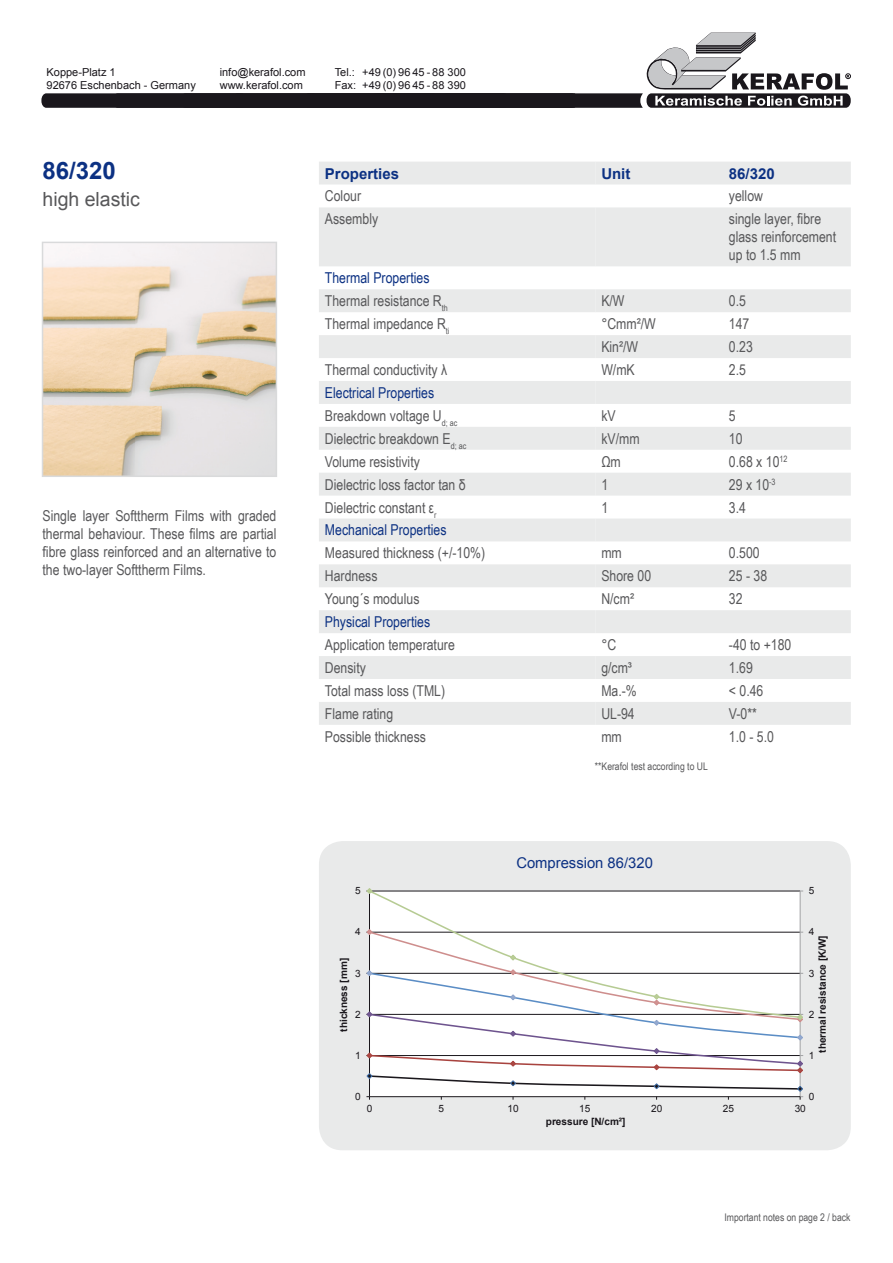
<style>
.page{position:relative;width:893px;height:1263px;background:#fff}
.page>*{position:absolute;margin:0;border:0;box-sizing:border-box;transform-origin:0 0}
.t1{font:700 24px "Arial";color:#0c3183}
.t2{font:19.5px "Arial";color:#58585a}
.t3{font:15px/23px "Arial Narrow";color:#58585a}
.t4{font:700 15px "Arial";color:#0c3183}
.t5{font:15px "Arial Narrow";color:#0c3183}
.t6{font:14.85px "Arial";color:#0c3183}
.t7{font:10.95px/13.2px "Arial";color:#1a171c}
.t8{font:10.5px "Arial Narrow";color:#58585a}
.t9{font:700 10.05px "Arial";color:#1a171c}
.t10{font:10.05px "Arial";color:#1a171c}
.s1{color:#0c3183}
</style>
<div class="page">
<svg style="left:41px;top:33px;width:810px;height:75px"></svg>
<div style="left:319px;top:841px;width:532px;height:309px;background:#e9eaea;border-radius:24px"></div>
<svg style="left:366px;top:929px;width:3px;height:6px"></svg>
<div style="left:369px;top:891px;width:432px;height:78px;background:#fff"></div>
<svg style="left:366px;top:888px;width:7px;height:6px"></svg>
<svg style="left:510px;top:954px;width:6px;height:7px"></svg>
<svg style="left:366px;top:969px;width:437px;height:131px;background:#eeeced"></svg>
<svg style="left:42px;top:242px;width:235px;height:235px;background:#e8dac9"></svg>
<svg style="left:595px;top:162px;width:256px;height:563px;fill:#e9eaea"></svg>
<svg style="left:319px;top:162px;width:276px;height:563px;fill:#e9eaea"></svg>
<p class="t7" style="left:220px;top:66px;width:87px">info@kerafol.com www.kerafol.com</p>
<p class="t7" style="left:362px;top:66px;width:105px">+49 (0) 96 45 - 88 300 +49 (0) 96 45 - 88 390</p>
<p class="t7" style="left:47px;top:66px;width:151px">Koppe-Platz 1<br>92676 Eschenbach - Germany</p>
<p class="t7" style="left:335px;top:66px;width:23px">Tel.:<br>Fax:</p>
<h1 class="t1" style="left:43px;top:155px;width:75px">86/320</h1>
<h2 class="t2" style="left:43px;top:186px;width:99px">high elastic</h2>
<p class="t3" style="left:43px;top:506px;width:235px;line-height:18px;text-align:justify">Single layer Softtherm Films with graded thermal behaviour. These films are partial fibre glass reinforced and an alternative to the two-layer Softtherm Films.</p>
<p class="t4" style="left:325px;top:163px;width:76px">Properties</p>
<p class="t3" style="left:325px;top:184px;width:55px">Colour<br>Assembly</p>
<p class="t3" style="left:325px;top:266px;width:126px"><span class="s1">Thermal Properties<br></span>Thermal resistance R<sub>th<br></sub>Thermal impedance R<sub>ti</sub></p>
<p class="t3" style="left:325px;top:358px;width:124px">Thermal conductivity λ</p>
<p class="t3" style="left:325px;top:381px;width:143px"><span class="s1">Electrical Properties<br></span>Breakdown voltage U<sub>d;</sub> <sub>ac<br></sub>Dielectric breakdown E<sub>d;</sub> <sub>ac<br></sub>Volume resistivity<br>Dielectric loss factor tan δ<br>Dielectric constant ε<sub>r<br></sub><span class="s1">Mechanical Properties</span></p>
<p class="t3" style="left:325px;top:541px;width:162px">Measured thickness (+/-10%)<br>Hardness<br>Young´s modulus</p>
<p class="t5" style="left:325px;top:611px;width:107px">Physical Properties</p>
<p class="t3" style="left:325px;top:633px;width:131px">Application temperature<br>Density<br>Total mass loss (TML)<br>Flame rating<br>Possible thickness</p>
<p class="t4" style="left:601px;top:163px;width:31px">Unit</p>
<p class="t4" style="left:729px;top:163px;width:47px">86/320</p>
<p class="t3" style="left:729px;top:184px;width:94px">yellow<br>single layer, fibre</p>
<p class="t3" style="left:729px;top:227px;width:109px;line-height:18px">glass reinforcement up to 1.5 mm</p>
<p class="t3" style="left:601px;top:289px;width:25px">K/W</p>
<p class="t3" style="left:729px;top:289px;width:19px">0.5</p>
<p class="t3" style="left:601px;top:312px;width:56px">°Cmm²/W</p>
<p class="t3" style="left:729px;top:312px;width:22px">147</p>
<p class="t3" style="left:601px;top:335px;width:38px">Kin²/W</p>
<p class="t3" style="left:729px;top:335px;width:25px">0.23</p>
<p class="t3" style="left:601px;top:358px;width:35px">W/mK</p>
<p class="t3" style="left:729px;top:358px;width:19px">2.5</p>
<p class="t3" style="left:601px;top:403px;width:16px">kV</p>
<p class="t3" style="left:729px;top:403px;width:8px">5</p>
<p class="t3" style="left:601px;top:426px;width:40px">kV/mm</p>
<p class="t3" style="left:729px;top:426px;width:15px">10</p>
<p class="t3" style="left:601px;top:449px;width:21px">Ωm</p>
<p class="t3" style="left:729px;top:449px;width:60px">0.68 x 10<sup>12</sup></p>
<p class="t3" style="left:601px;top:472px;width:8px">1</p>
<p class="t3" style="left:729px;top:472px;width:48px">29 x 10<sup>-3</sup></p>
<p class="t3" style="left:601px;top:495px;width:8px">1</p>
<p class="t3" style="left:729px;top:495px;width:19px">3.4</p>
<p class="t3" style="left:601px;top:541px;width:22px">mm</p>
<p class="t3" style="left:729px;top:541px;width:32px">0.500</p>
<p class="t3" style="left:601px;top:564px;width:51px">Shore 00</p>
<p class="t3" style="left:729px;top:564px;width:40px">25 - 38</p>
<p class="t3" style="left:601px;top:587px;width:34px">N/cm²</p>
<p class="t3" style="left:729px;top:587px;width:15px">32</p>
<p class="t3" style="left:601px;top:633px;width:16px">°C</p>
<p class="t3" style="left:729px;top:633px;width:64px">-40 to +180</p>
<p class="t3" style="left:601px;top:656px;width:32px">g/cm³</p>
<p class="t3" style="left:729px;top:656px;width:25px">1.69</p>
<p class="t3" style="left:601px;top:679px;width:37px">Ma.-%</p>
<p class="t3" style="left:729px;top:679px;width:36px">&lt; 0.46</p>
<p class="t3" style="left:601px;top:701px;width:35px">UL-94</p>
<p class="t3" style="left:729px;top:701px;width:30px">V-0**</p>
<p class="t3" style="left:601px;top:724px;width:22px">mm</p>
<p class="t3" style="left:729px;top:724px;width:47px">1.0 - 5.0</p>
<p class="t8" style="left:595px;top:759px;width:114px">**Kerafol test according to UL</p>
<p class="t6" style="left:516px;top:853px;width:138px">Compression 86/320</p>
<p class="t10" style="left:355px;top:884px;width:7px">5</p>
<p class="t10" style="left:809px;top:884px;width:7px">5</p>
<p class="t10" style="left:355px;top:925px;width:7px">4</p>
<p class="t9" style="left:337px;top:1032px;width:75px;rotate:-90deg">thickness [mm]</p>
<p class="t10" style="left:355px;top:966px;width:7px">3</p>
<p class="t10" style="left:355px;top:1007px;width:7px">2</p>
<p class="t10" style="left:355px;top:1049px;width:7px">1</p>
<p class="t10" style="left:809px;top:925px;width:7px">4</p>
<p class="t9" style="left:816px;top:1053px;width:119px;rotate:-90deg">thermal resistance [K/W]</p>
<p class="t10" style="left:809px;top:966px;width:7px">3</p>
<p class="t10" style="left:809px;top:1007px;width:7px">2</p>
<p class="t10" style="left:809px;top:1049px;width:7px">1</p>
<p class="t10" style="left:355px;top:1090px;width:7px">0</p>
<p class="t10" style="left:809px;top:1090px;width:7px">0</p>
<p class="t10" style="left:367px;top:1102px;width:7px">0</p>
<p class="t10" style="left:438px;top:1102px;width:7px">5</p>
<p class="t10" style="left:507px;top:1102px;width:13px">10</p>
<p class="t10" style="left:579px;top:1102px;width:13px">15</p>
<p class="t10" style="left:651px;top:1102px;width:13px">20</p>
<p class="t10" style="left:723px;top:1102px;width:13px">25</p>
<p class="t10" style="left:795px;top:1102px;width:13px">30</p>
<p class="t9" style="left:546px;top:1115px;width:81px">pressure [N/cm²]</p>
<p class="t8" style="left:724px;top:1209px;width:127px">Important notes on page 2 / back</p>
</div>
